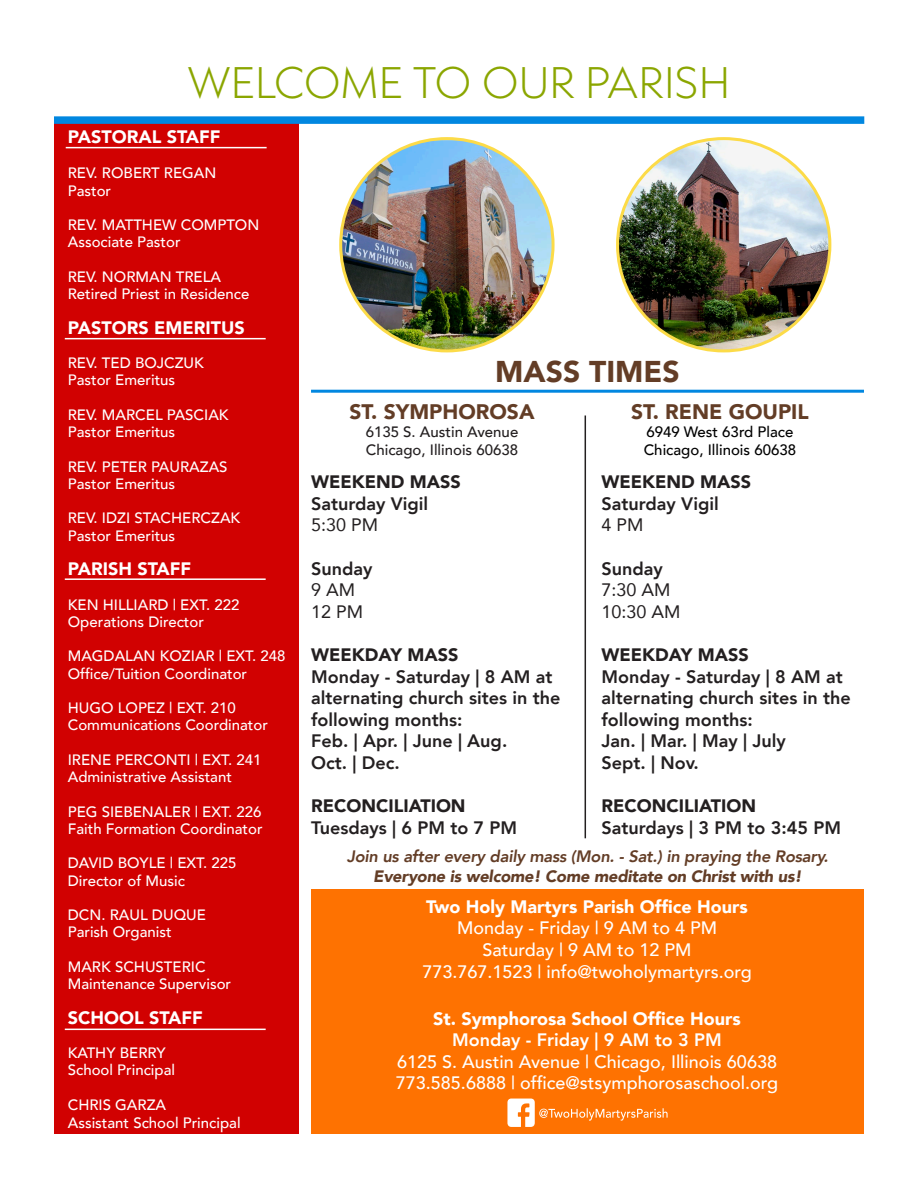
<style>
.page{position:relative;width:918px;height:1188px;background:#fff}
.page>*{position:absolute;margin:0;border:0;box-sizing:border-box;transform-origin:0 0}
.t1{font:200 37.5px "Capitana";letter-spacing:.025em;color:#8ba601}
.t2{font:900 30px "Avenir";color:#633d26}
.t3{font:900 21px "Avenir";color:#633d26}
.t4{font:800 18px/21.6px "Avenir";color:#231f20}
.t5{font:500 18px/21.6px "Avenir";color:#fff;text-align:center}
.t6{font:900 18px "Avenir";color:#fff}
.t7{font:900 18px "Avenir";color:#231f20}
.t8{font:18px/21.6px "Avenir";color:#231f20}
.t9{font:800 18px "Avenir";color:#fff}
.t10{font:italic 800 16.5px "Avenir";letter-spacing:-.015em;color:#633d26}
.t11{font:italic 900 16.5px "Avenir";letter-spacing:-.015em;color:#633d26}
.t12{font:500 15px/17.2px "Avenir";color:#fff}
.t13{font:500 15px/18px "Avenir";color:#231f20}
.t14{font:500 15px/18px "Avenir";color:#000}
</style>
<div class="page">
<div style="left:54px;top:120px;width:244px;height:1014px;background:#d10101"></div>
<hr style="left:66px;top:147px;width:201px;height:1px;background:#fff">
<hr style="left:65px;top:338px;width:201px;height:1px;background:#fff">
<hr style="left:65px;top:578px;width:201px;height:2px;background:#fff">
<hr style="left:65px;top:1029px;width:201px;height:1px;background:#fff">
<img style="left:341px;top:140px;width:212px;height:211px">
<img style="left:618px;top:139px;width:212px;height:212px;border-radius:106px">
<hr style="left:311px;top:390px;width:553px;height:3px;background:#0187e0">
<hr style="left:585px;top:416px;width:1px;height:422px;background:#231f20">
<div style="left:311px;top:890px;width:553px;height:244px;background:#fe7201"></div>
<svg style="left:507px;top:1099px;width:161px;height:28px"></svg>
<div style="left:54px;top:116px;width:810px;height:8px;background:#0187e0"></div>
<h1 class="t1" style="left:188px;top:55px;width:543px">WELCOME TO OUR PARISH</h1>
<p class="t6" style="left:68px;top:125px;width:154px">PASTORAL STAFF</p>
<p class="t12" style="left:68px;top:165px;width:150px">REV. ROBERT REGAN<br>Pastor</p>
<p class="t12" style="left:68px;top:217px;width:193px">REV. MATTHEW COMPTON<br>Associate Pastor</p>
<p class="t12" style="left:68px;top:268px;width:183px">REV. NORMAN TRELA<br>Retired Priest in Residence</p>
<p class="t6" style="left:68px;top:316px;width:178px">PASTORS EMERITUS</p>
<p class="t12" style="left:68px;top:355px;width:138px">REV. TED BOJCZUK<br>Pastor Emeritus</p>
<p class="t12" style="left:68px;top:406px;width:162px">REV. MARCEL PASCIAK<br>Pastor Emeritus</p>
<p class="t12" style="left:68px;top:458px;width:161px">REV. PETER PAURAZAS<br>Pastor Emeritus</p>
<p class="t12" style="left:68px;top:510px;width:174px">REV. IDZI STACHERCZAK<br>Pastor Emeritus</p>
<p class="t6" style="left:68px;top:557px;width:125px">PARISH STAFF</p>
<p class="t12" style="left:68px;top:596px;width:173px">KEN HILLIARD | EXT. 222<br>Operations Director</p>
<p class="t12" style="left:68px;top:648px;width:219px">MAGDALAN KOZIAR | EXT. 248<br>Office/Tuition Coordinator</p>
<p class="t12" style="left:68px;top:700px;width:202px">HUGO LOPEZ | EXT. 210<br>Communications Coordinator</p>
<p class="t12" style="left:68px;top:751px;width:195px">IRENE PERCONTI | EXT. 241<br>Administrative Assistant</p>
<p class="t12" style="left:68px;top:803px;width:196px">PEG SIEBENALER | EXT. 226<br>Faith Formation Coordinator</p>
<p class="t12" style="left:68px;top:855px;width:170px">DAVID BOYLE | EXT. 225<br>Director of Music</p>
<p class="t12" style="left:68px;top:907px;width:140px">DCN. RAUL DUQUE<br>Parish Organist</p>
<p class="t12" style="left:68px;top:958px;width:165px">MARK SCHUSTERIC<br>Maintenance Supervisor</p>
<p class="t6" style="left:68px;top:1006px;width:136px">SCHOOL STAFF</p>
<p class="t12" style="left:68px;top:1045px;width:109px">KATHY BERRY<br>School Principal</p>
<p class="t12" style="left:68px;top:1096px;width:174px;line-height:18px">CHRIS GARZA<br>Assistant School Principal</p>
<h2 class="t2" style="left:495px;top:352px;width:186px">MASS TIMES</h2>
<h3 class="t3" style="left:350px;top:398px;width:187px">ST. SYMPHOROSA</h3>
<p class="t13" style="left:366px;top:423px;width:154px">6135 S. Austin Avenue<br>Chicago, Illinois 60638</p>
<h3 class="t3" style="left:631px;top:398px;width:179px">ST. RENE GOUPIL</h3>
<p class="t14" style="left:644px;top:423px;width:154px">6949 West 63rd Place<br>Chicago, Illinois 60638</p>
<p class="t7" style="left:311px;top:470px;width:151px">WEEKEND MASS</p>
<p class="t4" style="left:311px;top:493px;width:119px">Saturday Vigil</p>
<p class="t8" style="left:311px;top:515px;width:69px">5:30 PM</p>
<p class="t4" style="left:311px;top:558px;width:63px">Sunday</p>
<p class="t8" style="left:311px;top:580px;width:54px">9 AM<br>12 PM</p>
<p class="t7" style="left:311px;top:643px;width:149px">WEEKDAY MASS</p>
<p class="t4" style="left:311px;top:666px;width:251px">Monday - Saturday | 8 AM at alternating church sites in the following months:<br>Feb. | Apr. | June | Aug.<br>Oct. | Dec.</p>
<p class="t7" style="left:311px;top:794px;width:156px">RECONCILIATION</p>
<p class="t4" style="left:311px;top:817px;width:208px">Tuesdays | 6 PM to 7 PM</p>
<p class="t7" style="left:602px;top:470px;width:151px">WEEKEND MASS</p>
<p class="t4" style="left:602px;top:493px;width:119px">Saturday Vigil</p>
<p class="t8" style="left:602px;top:515px;width:44px">4 PM</p>
<p class="t4" style="left:602px;top:558px;width:63px">Sunday</p>
<p class="t8" style="left:602px;top:580px;width:81px">7:30 AM<br>10:30 AM</p>
<p class="t7" style="left:602px;top:643px;width:149px">WEEKDAY MASS</p>
<p class="t4" style="left:602px;top:666px;width:251px">Monday - Saturday | 8 AM at alternating church sites in the following months:<br>Jan. | Mar. | May | July<br>Sept. | Nov.</p>
<p class="t7" style="left:602px;top:794px;width:156px">RECONCILIATION</p>
<p class="t4" style="left:602px;top:817px;width:241px">Saturdays | 3 PM to 3:45 PM</p>
<p class="t10" style="left:347px;top:845px;width:483px">Join us after every daily mass (Mon. - Sat.) in praying the Rosary.</p>
<p class="t11" style="left:373px;top:865px;width:430px">Everyone is welcome! Come meditate on Christ with us!</p>
<p class="t6" style="left:426px;top:895px;width:323px">Two Holy Martyrs Parish Office Hours</p>
<p class="t5" style="left:422px;top:918px;width:331px">Monday - Friday | 9 AM to 4 PM<br>Saturday | 9 AM to 12 PM<br>773.767.1523 | info@twoholymartyrs.org</p>
<p class="t6" style="left:433px;top:1007px;width:309px">St. Symphorosa School Office Hours</p>
<p class="t9" style="left:452px;top:1028px;width:271px">Monday - Friday | 9 AM to 3 PM</p>
<p class="t5" style="left:396px;top:1051px;width:384px;text-align:left">6125 S. Austin Avenue | Chicago, Illinois 60638<br>773.585.6888 | office@stsymphorosaschool.org</p>
</div>
